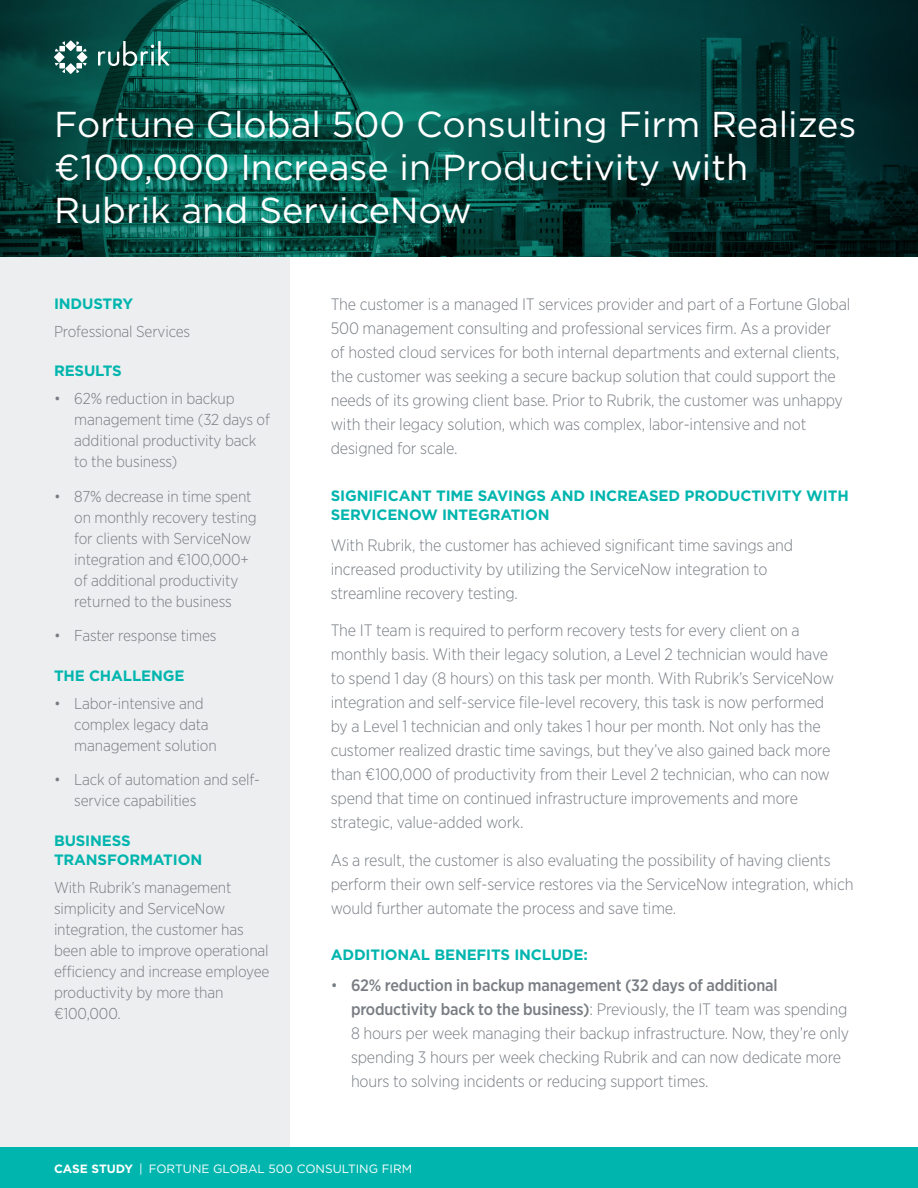
<style>
.page{position:relative;width:918px;height:1188px;background:#fff}
.page>*{position:absolute;margin:0;border:0;box-sizing:border-box;transform-origin:0 0}
.CASE_title{font:36px/43.2px "Gotham";color:#fff}
.CASE_body_copy{font:300 16.5px/24px "Gotham Narrow";letter-spacing:-.01em;color:#787d83}
.CASE_sidebar_copy{font:300 15.75px/21px "Gotham Narrow";letter-spacing:-.01em;color:#787d83}
.CASE_body_headline{font:700 15px/19.5px "Gotham";letter-spacing:-.01em;color:#00b5ae}
.CASE_sidebar_headlin{font:700 15px/19.5px "Gotham";letter-spacing:-.01em;color:#00b5ae}
.t1{font:12px "Gotham";color:#fff}
.s1{font-weight:500}
.s2{font-weight:700}
</style>
<div class="page">
<div style="left:0;top:256px;width:290px;height:892px;background:#eceeef"></div>
<div style="left:0;top:1148px;width:918px;height:40px;background:#00b5ae"></div>
<img style="left:0;top:0;width:918px;height:256px">
<svg style="left:65px;top:40px;width:11px;height:11px"></svg>
<svg style="left:65px;top:63px;width:11px;height:11px"></svg>
<svg style="left:77px;top:52px;width:10px;height:11px"></svg>
<svg style="left:55px;top:41px;width:10px;height:10px"></svg>
<svg style="left:76px;top:63px;width:11px;height:10px"></svg>
<svg style="left:55px;top:63px;width:10px;height:10px"></svg>
<svg style="left:76px;top:41px;width:11px;height:10px"></svg>
<svg style="left:54px;top:52px;width:11px;height:11px"></svg>
<svg style="left:98px;top:41px;width:72px;height:25px;background:#427f77"></svg>
<p class="CASE_title" style="left:54px;top:102px;width:804px">Fortune Global 500 Consulting Firm Realizes €100,000 Increase in Productivity with<br>Rubrik and ServiceNow</p>
<p class="CASE_sidebar_headlin" style="left:54px;top:294px;width:81px">INDUSTRY</p>
<p class="CASE_sidebar_copy" style="left:54px;top:320px;width:138px">Professional Services</p>
<p class="CASE_sidebar_headlin" style="left:54px;top:361px;width:69px">RESULTS</p>
<p class="CASE_sidebar_copy" style="left:74px;top:388px;width:197px;text-indent:-20px">• 62% reduction in backup management time (32 days of additional productivity back to the business)</p>
<p class="CASE_sidebar_copy" style="left:74px;top:485px;width:184px;text-indent:-20px">• 87% decrease in time spent on monthly recovery testing for clients with ServiceNow integration and €100,000+ of additional productivity returned to the business</p>
<p class="CASE_sidebar_copy" style="left:54px;top:625px;width:164px">• Faster response times</p>
<p class="CASE_sidebar_headlin" style="left:54px;top:666px;width:132px">THE CHALLENGE</p>
<p class="CASE_sidebar_copy" style="left:74px;top:692px;width:144px;text-indent:-20px">• Labor-intensive and complex legacy data management solution</p>
<p class="CASE_sidebar_copy" style="left:74px;top:769px;width:187px;text-indent:-20px">• Lack of automation and self&shy;service capabilities</p>
<p class="CASE_sidebar_headlin" style="left:54px;top:831px;width:150px">BUSINESS<br>TRANSFORMATION</p>
<p class="CASE_sidebar_copy" style="left:54px;top:877px;width:217px">With Rubrik’s management simplicity and ServiceNow integration, the customer has been able to improve operational efficiency and increase employee productivity by more than €100,000.</p>
<p class="CASE_body_copy" style="left:331px;top:292px;width:521px">The customer is a managed IT services provider and part of a Fortune Global 500 management consulting and professional services firm. As a provider<br>of hosted cloud services for both internal departments and external clients, the customer was seeking a secure backup solution that could support the needs of its growing client base. Prior to Rubrik, the customer was unhappy with their legacy solution, which was complex, labor-intensive and not designed for scale.</p>
<p class="CASE_body_headline" style="left:331px;top:486px;width:520px">SIGNIFICANT TIME SAVINGS AND INCREASED PRODUCTIVITY WITH<br>SERVICENOW INTEGRATION</p>
<p class="CASE_body_copy" style="left:331px;top:533px;width:464px">With Rubrik, the customer has achieved significant time savings and increased productivity by utilizing the ServiceNow integration to streamline recovery testing.</p>
<p class="CASE_body_copy" style="left:331px;top:618px;width:505px">The IT team is required to perform recovery tests for every client on a monthly basis. With their legacy solution, a Level 2 technician would have to spend 1 day (8 hours) on this task per month. With Rubrik’s ServiceNow integration and self-service file-level recovery, this task is now performed by a Level 1 technician and only takes 1 hour per month. Not only has the customer realized drastic time savings, but they’ve also gained back more than €100,000 of productivity from their Level 2 technician, who can now spend that time on continued infrastructure improvements and more strategic, value-added work.</p>
<p class="CASE_body_copy" style="left:331px;top:848px;width:524px">As a result, the customer is also evaluating the possibility of having clients perform their own self-service restores via the ServiceNow integration, which would further automate the process and save time.</p>
<p class="CASE_body_headline" style="left:331px;top:945px;width:259px">ADDITIONAL BENEFITS INCLUDE:</p>
<p class="CASE_body_copy" style="left:351px;top:973px;width:500px;text-indent:-20px">• <span class="s1">62% reduction in backup management (32 days of additional productivity back to the business)</span>: Previously, the IT team was spending 8 hours per week managing their backup infrastructure. Now, they’re only spending 3 hours per week checking Rubrik and can now dedicate more hours to solving incidents or reducing support times.</p>
<p class="t1" style="left:54px;top:1161px;width:360px"><span class="s2">CASE STUDY</span> | FORTUNE GLOBAL 500 CONSULTING FIRM</p>
</div>
